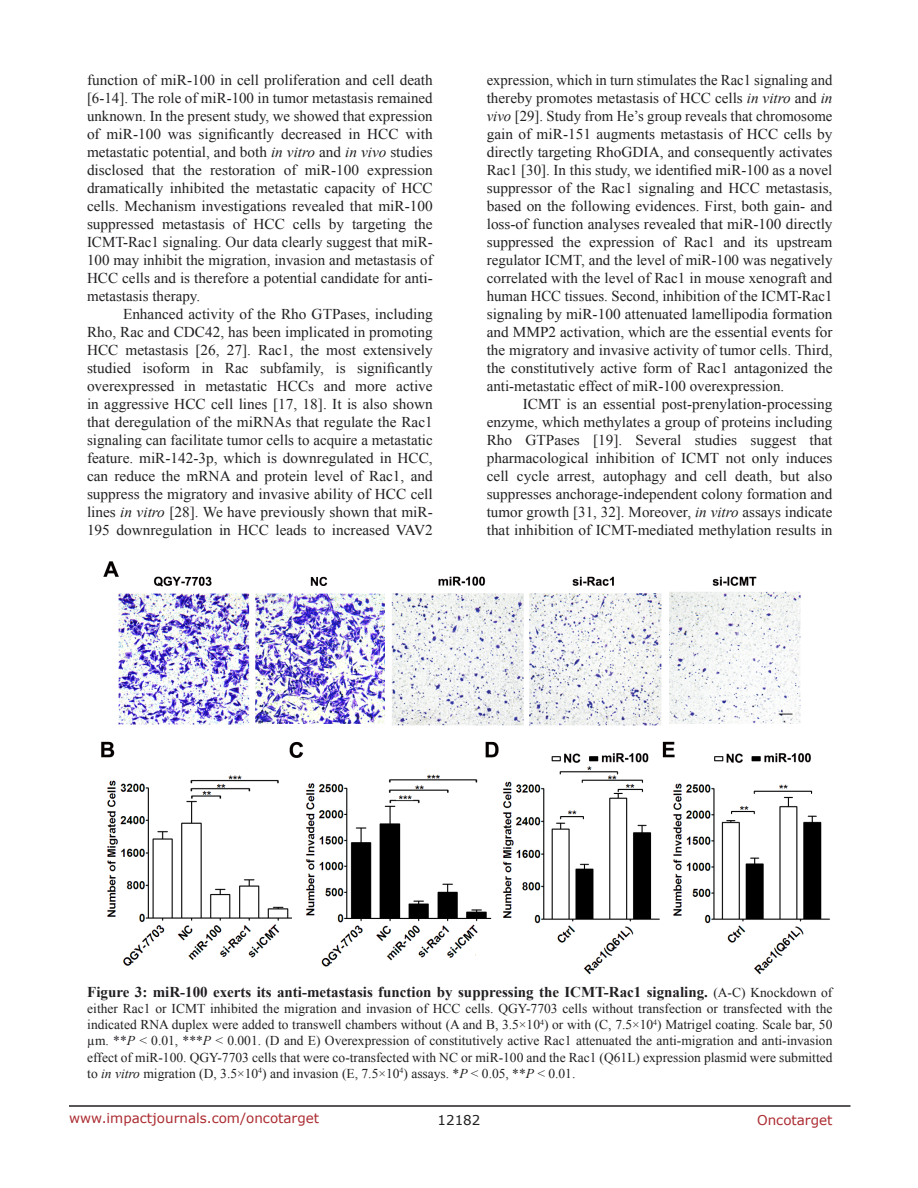
<style>
.page{position:relative;width:918px;height:1188px;background:#fff}
.page>*{position:absolute;margin:0;border:0;box-sizing:border-box;transform-origin:0 0}
.BodyText{font:15px/18px "Times New Roman";color:#221f22;text-align:justify}
.FigureText{font:700 15px "Times New Roman";color:#221f22}
.FigureText-2{font:13.5px/16.2px "Times New Roman";color:#221f22;text-align:justify}
.t1{font:13.5px "Verdana";color:#ac2b31}
.t2{font:13.5px "Verdana";color:#221f22}
.s1{font-style:italic}
.s2{font-weight:400;font-size:13.5px}
</style>
<div class="page">
<hr style="left:69px;top:1105px;width:781px;height:2px;background:#231f20">
<img style="left:101px;top:561px;width:729px;height:414px">
<p class="BodyText" style="left:87px;top:71px;width:347px">function of miR-100 in cell proliferation and cell death [6-14]. The role of miR-100 in tumor metastasis remained unknown. In the present study, we showed that expression of miR-100 was significantly decreased in HCC with metastatic potential, and both <span class="s1">in vitro</span> and <span class="s1">in vivo</span> studies disclosed that the restoration of miR-100 expression dramatically inhibited the metastatic capacity of HCC cells. Mechanism investigations revealed that miR-100 suppressed metastasis of HCC cells by targeting the ICMT-Rac1 signaling. Our data clearly suggest that miR-100 may inhibit the migration, invasion and metastasis of HCC cells and is therefore a potential candidate for anti&shy;metastasis therapy.</p>
<p class="BodyText" style="left:87px;top:305px;width:347px;text-indent:36px">Enhanced activity of the Rho GTPases, including Rho, Rac and CDC42, has been implicated in promoting HCC metastasis [26, 27]. Rac1, the most extensively studied isoform in Rac subfamily, is significantly overexpressed in metastatic HCCs and more active in aggressive HCC cell lines [17, 18]. It is also shown that deregulation of the miRNAs that regulate the Rac1 signaling can facilitate tumor cells to acquire a metastatic feature. miR-142-3p, which is downregulated in HCC, can reduce the mRNA and protein level of Rac1, and suppress the migratory and invasive ability of HCC cell lines <span class="s1">in vitro</span> [28]. We have previously shown that miR-195 downregulation in HCC leads to increased VAV2</p>
<p class="BodyText" style="left:487px;top:71px;width:347px">expression, which in turn stimulates the Rac1 signaling and thereby promotes metastasis of HCC cells <span class="s1">in vitro</span> and <span class="s1">in vivo</span> [29]. Study from He’s group reveals that chromosome gain of miR-151 augments metastasis of HCC cells by directly targeting RhoGDIA, and consequently activates Rac1 [30]. In this study, we identified miR-100 as a novel suppressor of the Rac1 signaling and HCC metastasis, based on the following evidences. First, both gain- and loss-of function analyses revealed that miR-100 directly suppressed the expression of Rac1 and its upstream regulator ICMT, and the level of miR-100 was negatively correlated with the level of Rac1 in mouse xenograft and human HCC tissues. Second, inhibition of the ICMT-Rac1 signaling by miR-100 attenuated lamellipodia formation and MMP2 activation, which are the essential events for the migratory and invasive activity of tumor cells. Third, the constitutively active form of Rac1 antagonized the anti-metastatic effect of miR-100 overexpression.</p>
<p class="BodyText" style="left:487px;top:395px;width:347px;text-indent:36px">ICMT is an essential post-prenylation-processing enzyme, which methylates a group of proteins including Rho GTPases [19]. Several studies suggest that pharmacological inhibition of ICMT not only induces cell cycle arrest, autophagy and cell death, but also suppresses anchorage-independent colony formation and tumor growth [31, 32]. Moreover, <span class="s1">in vitro</span> assays indicate that inhibition of ICMT-mediated methylation results in</p>
<p class="FigureText" style="left:87px;top:981px;width:747px">Figure 3: miR-100 exerts its anti-metastasis function by suppressing the ICMT-Rac1 signaling. <span class="s2">(A-C) Knockdown of</span></p>
<p class="FigureText-2" style="left:87px;top:1000px;width:747px">either Rac1 or ICMT inhibited the migration and invasion of HCC cells. QGY-7703 cells without transfection or transfected with the indicated RNA duplex were added to transwell chambers without (A and B, 3.5×10<sup>4</sup>) or with (C, 7.5×10<sup>4</sup>) Matrigel coating. Scale bar, 50 µm. **<span class="s1">P</span> &lt; 0.01, ***<span class="s1">P</span> &lt; 0.001. (D and E) Overexpression of constitutively active Rac1 attenuated the anti-migration and anti-invasion effect of miR-100. QGY-7703 cells that were co-transfected with NC or miR-100 and the Rac1 (Q61L) expression plasmid were submitted to <span class="s1">in vitro</span> migration (D, 3.5×10<sup>4</sup>) and invasion (E, 7.5×10<sup>4</sup>) assays. *<span class="s1">P</span> &lt; 0.05, **<span class="s1">P</span> &lt; 0.01.</p>
<p class="t1" style="left:69px;top:1109px;width:252px">www.impactjournals.com/oncotarget</p>
<p class="t2" style="left:438px;top:1111px;width:44px">12182</p>
<p class="t1" style="left:757px;top:1111px;width:77px">Oncotarget</p>
</div>
